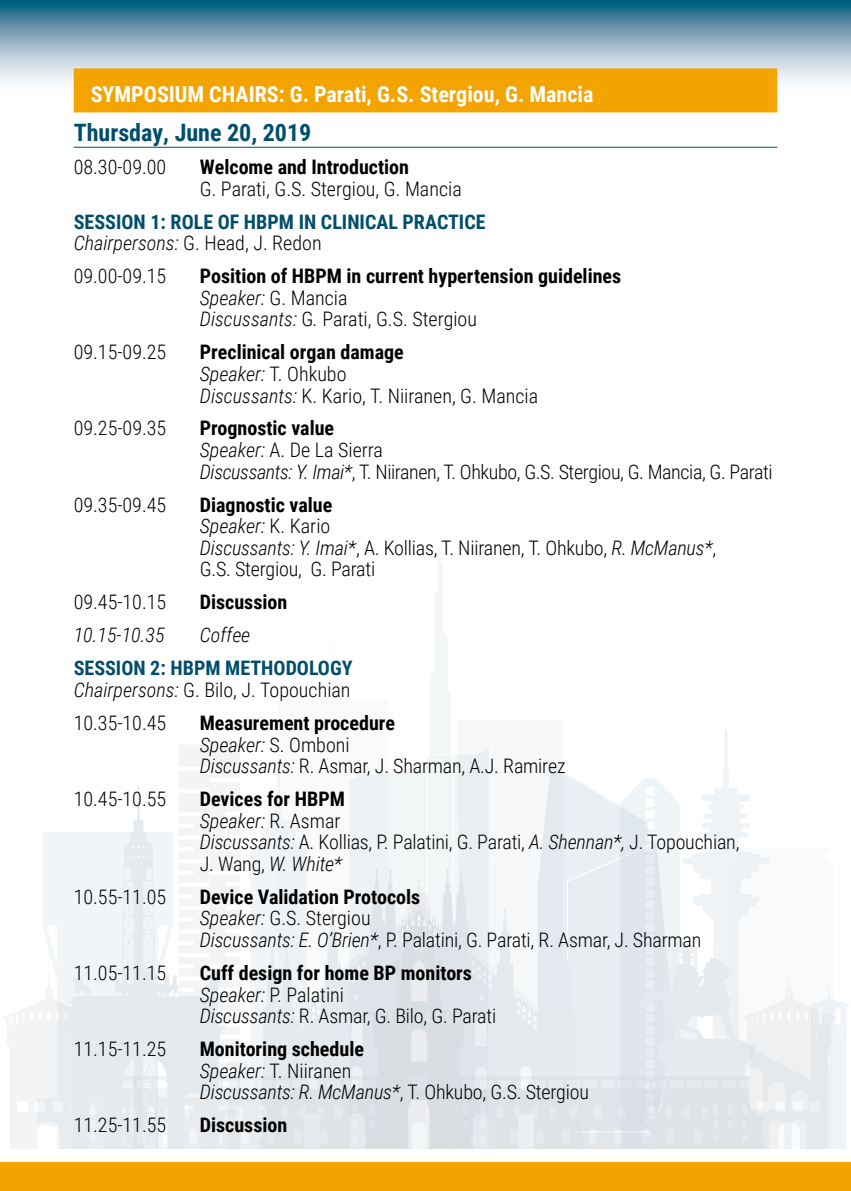
<style>
.page{position:relative;width:851px;height:1191px;background:#fff}
.page>*{position:absolute;margin:0;border:0;box-sizing:border-box;transform-origin:0 0}
.t1{font:700 24px "Roboto Condensed";color:#004e6c}
.t2{font:700 22px "Roboto Condensed";color:#fff}
.t3{font:300 20px/21.6px "Roboto Condensed";letter-spacing:-.01em;color:#000}
.t4{font:700 20px/21.6px "Roboto Condensed";color:#000}
.t5{font:700 20px/21.6px "Roboto Condensed";color:#004e6c}
.t6{font:italic 300 20px "Roboto Condensed";color:#000}
.s1{font-weight:300;font-style:italic;color:#000}
.s2{font-weight:300;color:#000}
.s3{font-weight:300;font-style:italic}
.s4{font-weight:300}
.s5{font-weight:700}
.s6{font-style:italic}
</style>
<div class="page">
<div style="left:0;top:1162px;width:850px;height:29px;background:#f4a400"></div>
<div style="left:738px;top:850px;width:88px;height:10px;background:#f8fafb"></div>
<hr style="left:731px;top:848px;width:101px;height:2px;background:#e0eaee">
<svg style="left:835px;top:1001px;width:14px;height:147px;fill:#f1f4f6"></svg>
<svg style="left:540px;top:728px;width:229px;height:133px"></svg>
<svg style="left:3px;top:861px;width:832px;height:287px;fill:#e9edf1"></svg>
<svg style="left:65px;top:549px;width:427px;height:599px"></svg>
<svg style="left:0;top:0;width:850px;height:94px;background:#7fa5b9"></svg>
<div style="left:74px;top:68px;width:703px;height:44px;background:#f4a400"></div>
<hr style="left:74px;top:147px;width:703px;height:1px;background:#004e6c">
<p class="t2" style="left:91px;top:79px;width:504px">SYMPOSIUM CHAIRS: G. Parati, G.S. Stergiou, G. Mancia</p>
<p class="t1" style="left:74px;top:116px;width:239px">Thursday, June 20, 2019</p>
<p class="t3" style="left:74px;top:155px;width:94px">08.30-09.00</p>
<p class="t4" style="left:200px;top:155px;width:211px">Welcome and Introduction</p>
<p class="t3" style="left:200px;top:177px;width:263px">G. Parati, G.S. Stergiou, G. Mancia</p>
<p class="t5" style="left:74px;top:210px;width:413px">SESSION 1: ROLE OF HBPM IN CLINICAL PRACTICE<br><span class="s1">Chairpersons:</span> <span class="s2">G. Head, J. Redon</span></p>
<p class="t3" style="left:74px;top:264px;width:94px">09.00-09.15</p>
<p class="t4" style="left:200px;top:264px;width:423px">Position of HBPM in current hypertension guidelines<br><span class="s3">Speaker:</span> <span class="s4">G. Mancia<br></span><span class="s3">Discussants:</span> <span class="s4">G</span><span class="s3">.</span> <span class="s4">Parati, G.S. Stergiou</span></p>
<p class="t3" style="left:74px;top:341px;width:94px">09.15-09.25</p>
<p class="t3" style="left:200px;top:341px;width:340px"><span class="s5">Preclinical organ damage<br></span><span class="s6">Speaker:</span> T. Ohkubo<br><span class="s6">Discussants:</span> K. Kario, T. Niiranen, G. Mancia</p>
<p class="t3" style="left:74px;top:417px;width:94px">09.25-09.35</p>
<p class="t3" style="left:200px;top:417px;width:574px"><span class="s5">Prognostic value<br></span><span class="s6">Speaker:</span> A. De La Sierra<br><span class="s6">Discussants: Y. Imai*</span>, T. Niiranen, T. Ohkubo, G.S. Stergiou, G. Mancia, G. Parati</p>
<p class="t3" style="left:74px;top:493px;width:94px">09.35-09.45</p>
<p class="t3" style="left:200px;top:493px;width:518px"><span class="s5">Diagnostic value<br></span><span class="s6">Speaker:</span> K. Kario<br><span class="s6">Discussants: Y. Imai*</span>, A. Kollias, T. Niiranen, T. Ohkubo, <span class="s6">R. McManus*</span>, G.S. Stergiou, G. Parati</p>
<p class="t3" style="left:74px;top:591px;width:94px">09.45-10.15</p>
<p class="t4" style="left:200px;top:591px;width:89px">Discussion</p>
<p class="t6" style="left:74px;top:621px;width:92px">10.15-10.35</p>
<p class="t6" style="left:200px;top:621px;width:52px">Coffee</p>
<p class="t5" style="left:74px;top:656px;width:280px">SESSION 2: HBPM METHODOLOGY<br><span class="s1">Chairpersons:</span> <span class="s2">G. Bilo, J. Topouchian</span></p>
<p class="t3" style="left:74px;top:711px;width:94px">10.35-10.45</p>
<p class="t3" style="left:200px;top:711px;width:367px"><span class="s5">Measurement procedure<br></span><span class="s6">Speaker:</span> S. Omboni<br><span class="s6">Discussants:</span> R. Asmar, J. Sharman, A.J. Ramirez</p>
<p class="t3" style="left:74px;top:787px;width:94px">10.45-10.55</p>
<p class="t3" style="left:200px;top:787px;width:541px"><span class="s5">Devices for HBPM<br></span><span class="s6">Speaker:</span> R. Asmar<br><span class="s6">Discussants:</span> A. Kollias, P. Palatini, G. Parati, <span class="s6">A. Shennan*,</span> J. Topouchian,<br>J. Wang, <span class="s6">W. White*</span></p>
<p class="t3" style="left:74px;top:885px;width:94px">10.55-11.05</p>
<p class="t3" style="left:200px;top:885px;width:503px"><span class="s5">Device Validation Protocols<br></span><span class="s6">Speaker:</span> G.S. Stergiou<br><span class="s6">Discussants: E. O’Brien*</span>, P. Palatini, G. Parati, R. Asmar, J. Sharman</p>
<p class="t3" style="left:74px;top:961px;width:94px">11.05-11.15</p>
<p class="t3" style="left:200px;top:961px;width:298px"><span class="s5">Cuff design for home BP monitors<br></span><span class="s6">Speaker:</span> P. Palatini<br><span class="s6">Discussants:</span> R. Asmar, G. Bilo, G. Parati</p>
<p class="t3" style="left:74px;top:1037px;width:94px">11.15-11.25</p>
<p class="t3" style="left:200px;top:1037px;width:391px"><span class="s5">Monitoring schedule<br></span><span class="s6">Speaker:</span> T. Niiranen<br><span class="s6">Discussants: R. McManus*</span>, T. Ohkubo, G.S. Stergiou</p>
<p class="t3" style="left:74px;top:1113px;width:94px">11.25-11.55</p>
<p class="t4" style="left:200px;top:1113px;width:89px">Discussion</p>
</div>
